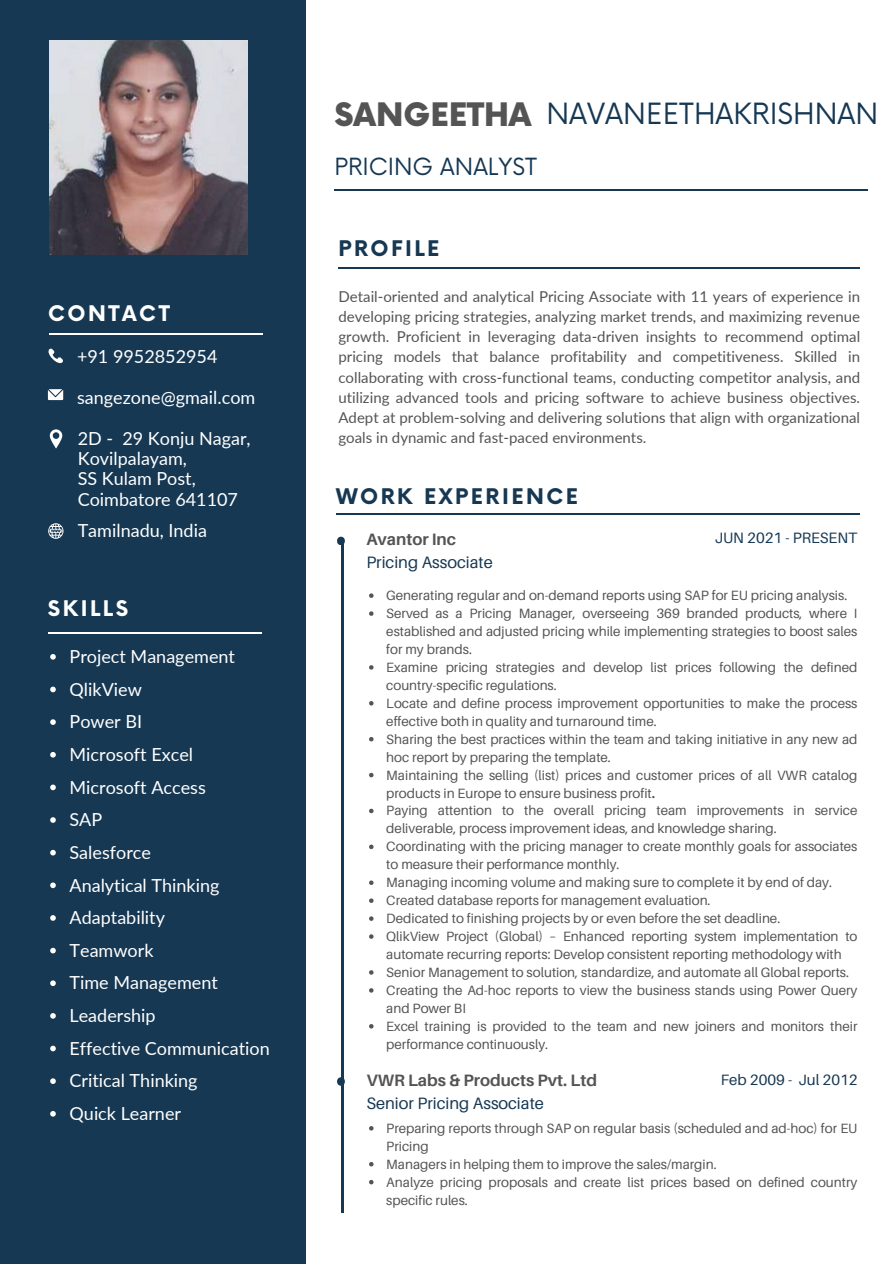
<style>
.page{position:relative;width:894px;height:1264px;background:#fff}
.page>*{position:absolute;margin:0;border:0;box-sizing:border-box;transform-origin:0 0}
.t1{font:900 31.5px "Now";color:#545454}
.t2{font:28.5px "Now";color:#163853}
.t3{font:23.1px "Now";color:#163853}
.t4{font:700 21px "Now";letter-spacing:.12em;color:#163853}
.t5{font:700 21px "Now";letter-spacing:.12em;color:#fff}
.t6{font:18px/20.2px "Lato";color:#fff}
.t7{font:16.5px "Aileron";color:#163853}
.t8{font:700 16.5px "Aileron";color:#545454}
.t9{font:15px/20.2px "Lato";color:#545454;text-align:justify}
.t10{font:15px "Aileron";color:#163853}
.t11{font:13.5px/18px "Aileron";color:#545454}
.s1{font-weight:700}
</style>
<div class="page">
<div style="left:0;top:0;width:305px;height:1263px;background:#163853"></div>
<svg style="left:48px;top:348px;width:15px;height:16px"></svg>
<svg style="left:48px;top:389px;width:15px;height:11px"></svg>
<svg style="left:50px;top:429px;width:12px;height:19px"></svg>
<hr style="left:49px;top:333px;width:214px;height:1px;background:#fff">
<svg style="left:48px;top:523px;width:15px;height:16px"></svg>
<hr style="left:49px;top:632px;width:213px;height:1px;background:#fff">
<hr style="left:336px;top:513px;width:522px;height:1px;background:#163853">
<hr style="left:338px;top:267px;width:521px;height:1px;background:#163853">
<svg style="left:337px;top:536px;width:8px;height:9px"></svg>
<hr style="left:342px;top:539px;width:1px;height:673px;background:#163853">
<svg style="left:337px;top:1077px;width:8px;height:8px"></svg>
<hr style="left:334px;top:190px;width:533px;height:1px;background:#163853">
<img style="left:50px;top:41px;width:198px;height:214px">
<svg style="left:50px;top:654px;width:6px;height:5px"></svg>
<svg style="left:50px;top:686px;width:6px;height:6px"></svg>
<svg style="left:50px;top:719px;width:6px;height:6px"></svg>
<svg style="left:50px;top:752px;width:6px;height:5px"></svg>
<svg style="left:50px;top:784px;width:6px;height:6px"></svg>
<svg style="left:50px;top:817px;width:6px;height:5px"></svg>
<svg style="left:50px;top:849px;width:6px;height:6px"></svg>
<svg style="left:50px;top:882px;width:6px;height:6px"></svg>
<svg style="left:50px;top:915px;width:6px;height:5px"></svg>
<svg style="left:50px;top:947px;width:6px;height:6px"></svg>
<svg style="left:50px;top:980px;width:6px;height:6px"></svg>
<svg style="left:50px;top:1013px;width:6px;height:5px"></svg>
<svg style="left:50px;top:1045px;width:6px;height:6px"></svg>
<svg style="left:50px;top:1078px;width:6px;height:5px"></svg>
<svg style="left:50px;top:1111px;width:6px;height:5px"></svg>
<svg style="left:369px;top:593px;width:4px;height:5px"></svg>
<svg style="left:369px;top:611px;width:4px;height:5px"></svg>
<svg style="left:369px;top:665px;width:4px;height:4px"></svg>
<svg style="left:369px;top:701px;width:4px;height:4px"></svg>
<svg style="left:369px;top:737px;width:4px;height:4px"></svg>
<svg style="left:369px;top:772px;width:4px;height:5px"></svg>
<svg style="left:369px;top:808px;width:4px;height:5px"></svg>
<svg style="left:369px;top:844px;width:4px;height:5px"></svg>
<svg style="left:369px;top:880px;width:4px;height:5px"></svg>
<svg style="left:369px;top:898px;width:4px;height:4px"></svg>
<svg style="left:369px;top:916px;width:4px;height:4px"></svg>
<svg style="left:369px;top:934px;width:4px;height:4px"></svg>
<svg style="left:369px;top:970px;width:4px;height:4px"></svg>
<svg style="left:369px;top:988px;width:4px;height:4px"></svg>
<svg style="left:369px;top:1024px;width:4px;height:4px"></svg>
<svg style="left:369px;top:1126px;width:4px;height:4px"></svg>
<svg style="left:369px;top:1162px;width:4px;height:4px"></svg>
<svg style="left:369px;top:1180px;width:4px;height:4px"></svg>
<p class="t5" style="left:48px;top:302px;width:123px">CONTACT</p>
<h6 class="t6" style="left:77px;top:346px;width:142px">+91 9952852954</h6>
<p class="t6" style="left:77px;top:387px;width:180px">sangezone@gmail.com</p>
<p class="t6" style="left:78px;top:428px;width:174px">2D - 29 Konju Nagar,<br>Kovilpalayam,<br>SS Kulam Post,<br>Coimbatore 641107</p>
<h6 class="t6" style="left:78px;top:520px;width:131px">Tamilnadu, India</h6>
<h6 class="t5" style="left:48px;top:597px;width:82px">SKILLS</h6>
<h3 class="t6" style="left:69px;top:646px;width:167px">Project Management</h3>
<p class="t6" style="left:69px;top:678px;width:74px">QlikView</p>
<p class="t6" style="left:69px;top:711px;width:74px">Power BI</p>
<p class="t6" style="left:69px;top:743px;width:125px">Microsoft Excel</p>
<p class="t6" style="left:69px;top:776px;width:138px">Microsoft Access</p>
<p class="t6" style="left:69px;top:809px;width:34px">SAP</p>
<p class="t6" style="left:69px;top:841px;width:83px">Salesforce</p>
<p class="t6" style="left:69px;top:874px;width:151px">Analytical Thinking</p>
<p class="t6" style="left:69px;top:907px;width:97px">Adaptability</p>
<p class="t6" style="left:69px;top:939px;width:85px">Teamwork</p>
<p class="t6" style="left:69px;top:972px;width:150px">Time Management</p>
<p class="t6" style="left:69px;top:1004px;width:88px">Leadership</p>
<p class="t6" style="left:69px;top:1037px;width:202px">Effective Communication</p>
<p class="t6" style="left:69px;top:1070px;width:129px">Critical Thinking</p>
<p class="t6" style="left:69px;top:1102px;width:113px">Quick Learner</p>
<h3 class="t1" style="left:334px;top:98px;width:198px">SANGEETHA</h3>
<p class="t2" style="left:546px;top:97px;width:333px">NAVANEETHAKRISHNAN</p>
<h6 class="t3" style="left:334px;top:154px;width:204px">PRICING ANALYST</h6>
<h1 class="t4" style="left:338px;top:237px;width:102px">PROFILE</h1>
<h2 class="t9" style="left:338px;top:286px;width:523px">Detail-oriented and analytical Pricing Associate with 11 years of experience in developing pricing strategies, analyzing market trends, and maximizing revenue growth. Proficient in leveraging data-driven insights to recommend optimal pricing models that balance profitability and competitiveness. Skilled in collaborating with cross-functional teams, conducting competitor analysis, and utilizing advanced tools and pricing software to achieve business objectives.<br>Adept at problem-solving and delivering solutions that align with organizational goals in dynamic and fast-paced environments.</h2>
<p class="t4" style="left:336px;top:485px;width:243px">WORK EXPERIENCE</p>
<h3 class="t8" style="left:366px;top:529px;width:91px">Avantor Inc</h3>
<h4 class="t10" style="left:714px;top:529px;width:144px">JUN 2021 - PRESENT</h4>
<p class="t7" style="left:366px;top:552px;width:128px">Pricing Associate</p>
<p class="t11" style="left:386px;top:586px;width:462px">Generating regular and on-demand reports using SAP for EU pricing analysis.</p>
<p class="t11" style="left:386px;top:604px;width:472px;text-align:justify">Served as a Pricing Manager, overseeing 369 branded products, where I established and adjusted pricing while implementing strategies to boost sales for my brands.</p>
<p class="t11" style="left:386px;top:658px;width:472px">Examine pricing strategies and develop list prices following the defined country-specific regulations.</p>
<p class="t11" style="left:386px;top:693px;width:472px">Locate and define process improvement opportunities to make the process effective both in quality and turnaround time.</p>
<p class="t11" style="left:386px;top:729px;width:472px">Sharing the best practices within the team and taking initiative in any new ad hoc report by preparing the template.</p>
<p class="t11" style="left:386px;top:765px;width:472px">Maintaining the selling (list) prices and customer prices of all VWR catalog products in Europe to ensure business profit<span class="s1">.</span></p>
<p class="t11" style="left:386px;top:801px;width:472px">Paying attention to the overall pricing team improvements in service deliverable, process improvement ideas, and knowledge sharing.</p>
<p class="t11" style="left:386px;top:837px;width:472px">Coordinating with the pricing manager to create monthly goals for associates to measure their performance monthly.</p>
<p class="t11" style="left:386px;top:873px;width:447px">Managing incoming volume and making sure to complete it by end of day.</p>
<p class="t11" style="left:386px;top:891px;width:326px">Created database reports for management evaluation.</p>
<p class="t11" style="left:386px;top:909px;width:395px">Dedicated to finishing projects by or even before the set deadline.</p>
<p class="t11" style="left:386px;top:927px;width:472px">QlikView Project (Global) – Enhanced reporting system implementation to automate recurring reports: Develop consistent reporting methodology with</p>
<p class="t11" style="left:386px;top:962px;width:464px">Senior Management to solution, standardize, and automate all Global reports.</p>
<p class="t11" style="left:386px;top:980px;width:472px">Creating the Ad-hoc reports to view the business stands using Power Query and Power BI</p>
<p class="t11" style="left:386px;top:1016px;width:472px">Excel training is provided to the team and new joiners and monitors their performance continuously.</p>
<h5 class="t8" style="left:366px;top:1069px;width:232px">VWR Labs &amp; Products Pvt. Ltd</h5>
<h3 class="t10" style="left:720px;top:1070px;width:138px">Feb 2009 - Jul 2012</h3>
<h6 class="t7" style="left:366px;top:1092px;width:179px">Senior Pricing Associate</h6>
<p class="t11" style="left:386px;top:1118px;width:472px">Preparing reports through SAP on regular basis (scheduled and ad-hoc) for EU Pricing<br>Managers in helping them to improve the sales/margin.<br>Analyze pricing proposals and create list prices based on defined country specific rules.</p>
</div>
